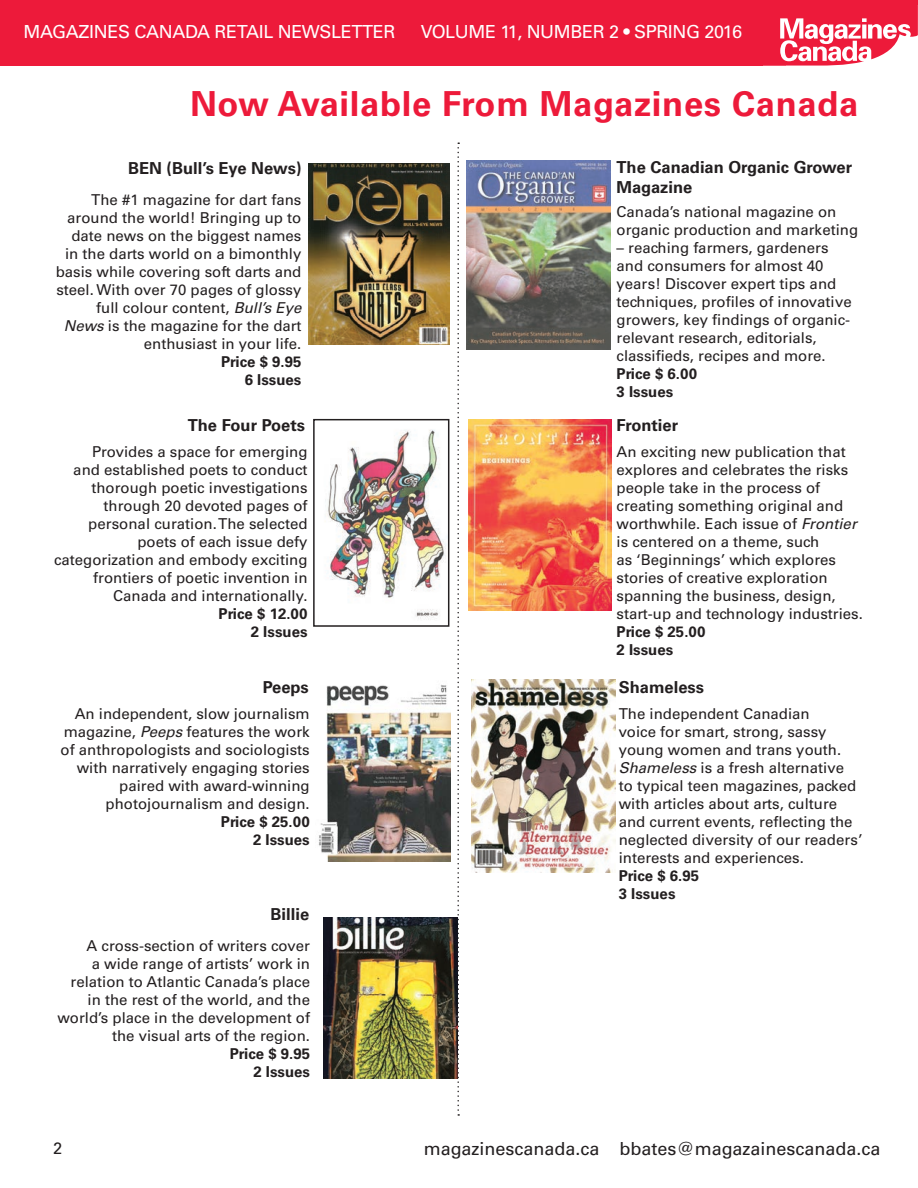
<style>
.page{position:relative;width:918px;height:1188px;background:#fff}
.page>*{position:absolute;margin:0;border:0;box-sizing:border-box;transform-origin:0 0}
.t1{font:700 34.5px "Univers";letter-spacing:.02em;color:#ed1a3a}
.t2{font:18px "Univers";letter-spacing:-.02em;color:#fff}
.t3{font:18px "Univers";color:#231f20}
.t4{font:700 16.5px/19.8px "Univers";color:#231f20}
.t5{font:16.5px "Univers";color:#231f20}
.t6{font:15px/18px "Univers";color:#231f20;text-align:right}
.t7{font:700 15px/18px "Univers";color:#231f20;text-align:right}
.s1{font-style:italic}
</style>
<div class="page">
<div style="left:0;top:0;width:918px;height:66px;background:#ed1a3a"></div>
<svg style="left:763px;top:5px;width:155px;height:61px"></svg>
<div style="left:750px;top:0;width:167px;height:6px;background:#ed1a3a"></div>
<img style="left:467px;top:160px;width:144px;height:189px">
<img style="left:468px;top:420px;width:144px;height:191px">
<svg style="left:457px;top:142px;width:2px;height:974px"></svg>
<img style="left:325px;top:429px;width:121px;height:191px">
<div style="left:313px;top:419px;width:136px;height:208px;border:2px solid #231f20"></div>
<img style="left:318px;top:685px;width:133px;height:176px">
<img style="left:472px;top:679px;width:143px;height:193px">
<img style="left:323px;top:918px;width:134px;height:161px">
<img style="left:309px;top:164px;width:140px;height:180px">
<p class="t2" style="left:23px;top:21px;width:374px">MAGAZINES CANADA RETAIL NEWSLETTER</p>
<p class="t2" style="left:421px;top:21px;width:323px">VOLUME 11, NUMBER 2 • SPRING 2016</p>
<h1 class="t1" style="left:190px;top:84px;width:670px">Now Available From Magazines Canada</h1>
<p class="t4" style="left:128px;top:158px;width:175px">BEN (Bull’s Eye News)</p>
<p class="t4" style="left:617px;top:157px;width:237px">The Canadian Organic Grower<br>Magazine</p>
<p class="t6" style="left:56px;top:191px;width:247px">The #1 magazine for dart fans around the world! Bringing up to date news on the biggest names in the darts world on a bimonthly basis while covering soft darts and steel. With over 70 pages of glossy full colour content, <span class="s1">Bull’s Eye<br>News</span> is the magazine for the dart enthusiast in your life.</p>
<p class="t7" style="left:221px;top:353px;width:82px">Price $ 9.95<br>6 Issues</p>
<p class="t6" style="left:617px;top:203px;width:243px;text-align:left">Canada’s national magazine on organic production and marketing</p>
<p class="t6" style="left:617px;top:239px;width:237px;text-align:left">– reaching farmers, gardeners and consumers for almost 40 years! Discover expert tips and techniques, profiles of innovative growers, key findings of organic&shy;relevant research, editorials, classifieds, recipes and more.</p>
<p class="t7" style="left:617px;top:365px;width:82px;text-align:left">Price $ 6.00<br>3 Issues</p>
<p class="t4" style="left:188px;top:416px;width:119px">The Four Poets</p>
<p class="t4" style="left:617px;top:416px;width:63px">Frontier</p>
<p class="t6" style="left:54px;top:443px;width:255px">Provides a space for emerging<br>and established poets to conduct thorough poetic investigations through 20 devoted pages of personal curation. The selected poets of each issue defy categorization and embody exciting frontiers of poetic invention in<br>Canada and internationally.</p>
<p class="t7" style="left:219px;top:605px;width:90px">Price $ 12.00<br>2 Issues</p>
<p class="t6" style="left:617px;top:443px;width:248px;text-align:left">An exciting new publication that explores and celebrates the risks people take in the process of creating something original and worthwhile. Each issue of <span class="s1">Frontier </span>is centered on a theme, such<br>as ‘Beginnings’ which explores stories of creative exploration spanning the business, design, start-up and technology industries.</p>
<p class="t7" style="left:617px;top:623px;width:90px;text-align:left">Price $ 25.00<br>2 Issues</p>
<p class="t4" style="left:263px;top:677px;width:48px">Peeps</p>
<p class="t4" style="left:619px;top:677px;width:87px">Shameless</p>
<p class="t6" style="left:61px;top:704px;width:251px">An independent, slow journalism magazine, <span class="s1">Peeps</span> features the work of anthropologists and sociologists with narratively engaging stories paired with award-winning photojournalism and design.</p>
<p class="t7" style="left:221px;top:812px;width:90px">Price $ 25.00<br>2 Issues</p>
<p class="t6" style="left:619px;top:704px;width:245px;text-align:left">The independent Canadian<br>voice for smart, strong, sassy young women and trans youth.<br><span class="s1">Shameless</span> is a fresh alternative<br>to typical teen magazines, packed with articles about arts, culture and current events, reflecting the neglected diversity of our readers’ interests and experiences.</p>
<p class="t7" style="left:619px;top:866px;width:82px;text-align:left">Price $ 6.95<br>3 Issues</p>
<p class="t4" style="left:271px;top:905px;width:40px">Billie</p>
<p class="t6" style="left:57px;top:937px;width:254px">A cross-section of writers cover<br>a wide range of artists’ work in relation to Atlantic Canada’s place in the rest of the world, and the world’s place in the development of the visual arts of the region.</p>
<p class="t7" style="left:230px;top:1045px;width:82px">Price $ 9.95<br>2 Issues</p>
<p class="t5" style="left:53px;top:1138px;width:11px">2</p>
<p class="t3" style="left:424px;top:1138px;width:458px">magazinescanada.ca bbates@magazainescanada.ca</p>
</div>
